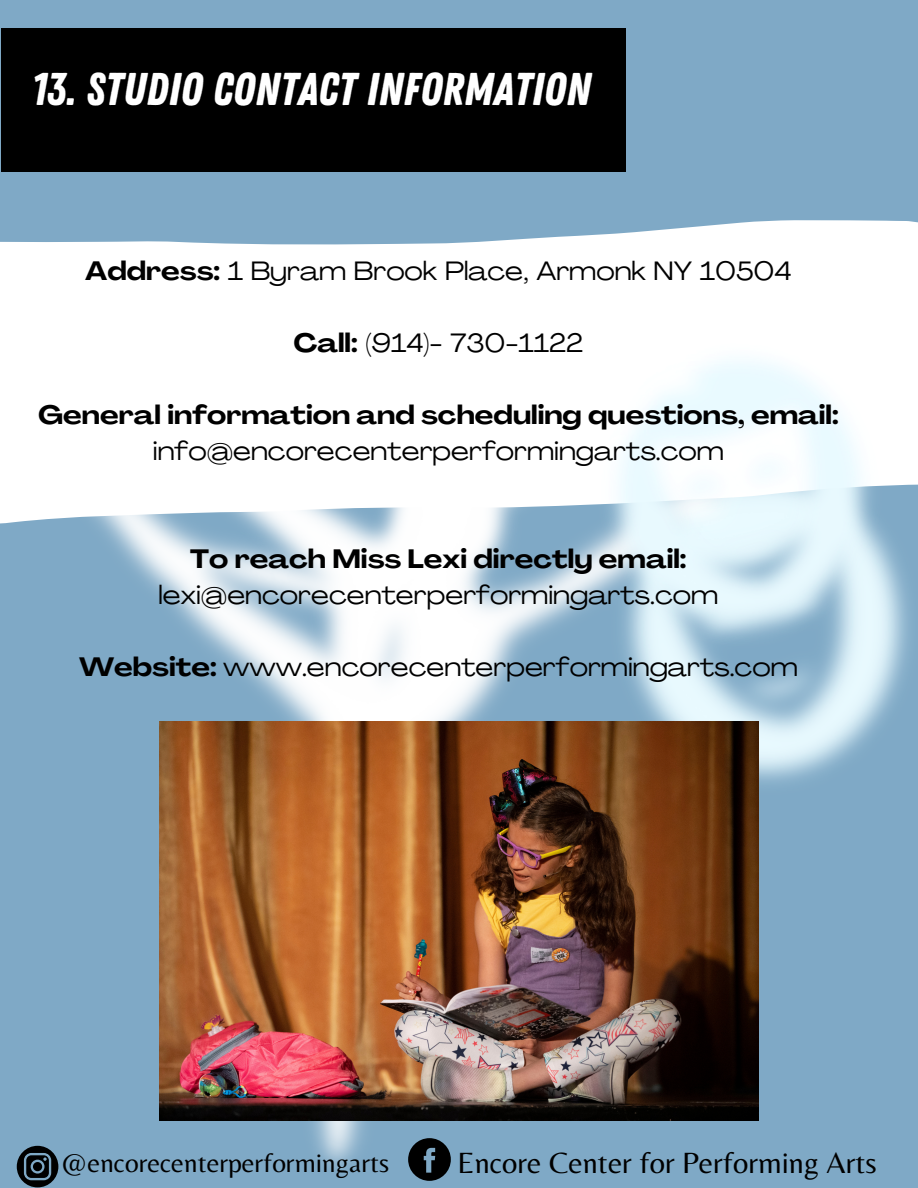
<style>
.page{position:relative;width:918px;height:1188px;background:#7fa9c6}
.page>*{position:absolute;margin:0;border:0;box-sizing:border-box;transform-origin:0 0}
.t1{font:45.9px "Zing Rust Base";color:#fff}
.t2{font:30.45px "Belleza";color:#000}
.t3{font:27.3px "Belleza";color:#000}
.t4{font:expanded 26.25px "Agrandir";color:#000}
.t5{font:700 expanded 26.25px/36px "Agrandir";color:#000;text-align:center}
.s1{font-weight:700}
.s2{font-weight:400}
</style>
<div class="page">
<img style="left:17px;top:220px;width:901px;height:808px">
<div style="left:1px;top:28px;width:625px;height:144px;background:#000"></div>
<svg style="left:17px;top:1146px;width:41px;height:41px"></svg>
<svg style="left:408px;top:1138px;width:43px;height:43px"></svg>
<img style="left:160px;top:721px;width:598px;height:400px">
<p class="t1" style="left:31px;top:62px;width:561px">13. STUDIO CONTACT INFORMATION</p>
<h1 class="t4" style="left:85px;top:260px;width:708px"><span class="s1">Address:</span> 1 Byram Brook Place, Armonk NY 10504</h1>
<p class="t4" style="left:293px;top:332px;width:292px"><span class="s1">Call:</span> (914)- 730-1122</p>
<p class="t5" style="left:38px;top:399px;width:802px">General information and scheduling questions, email: <span class="s2">info@encorecenterperformingarts.com</span></p>
<p class="t5" style="left:190px;top:543px;width:498px">To reach Miss Lexi directly email:</p>
<p class="t4" style="left:159px;top:584px;width:561px">lexi@encorecenterperformingarts.com</p>
<p class="t4" style="left:79px;top:656px;width:720px"><span class="s1">Website:</span> www.encorecenterperformingarts.com</p>
<p class="t3" style="left:61px;top:1147px;width:330px">@encorecenterperformingarts</p>
<p class="t2" style="left:458px;top:1145px;width:421px">Encore Center for Performing Arts</p>
</div>
